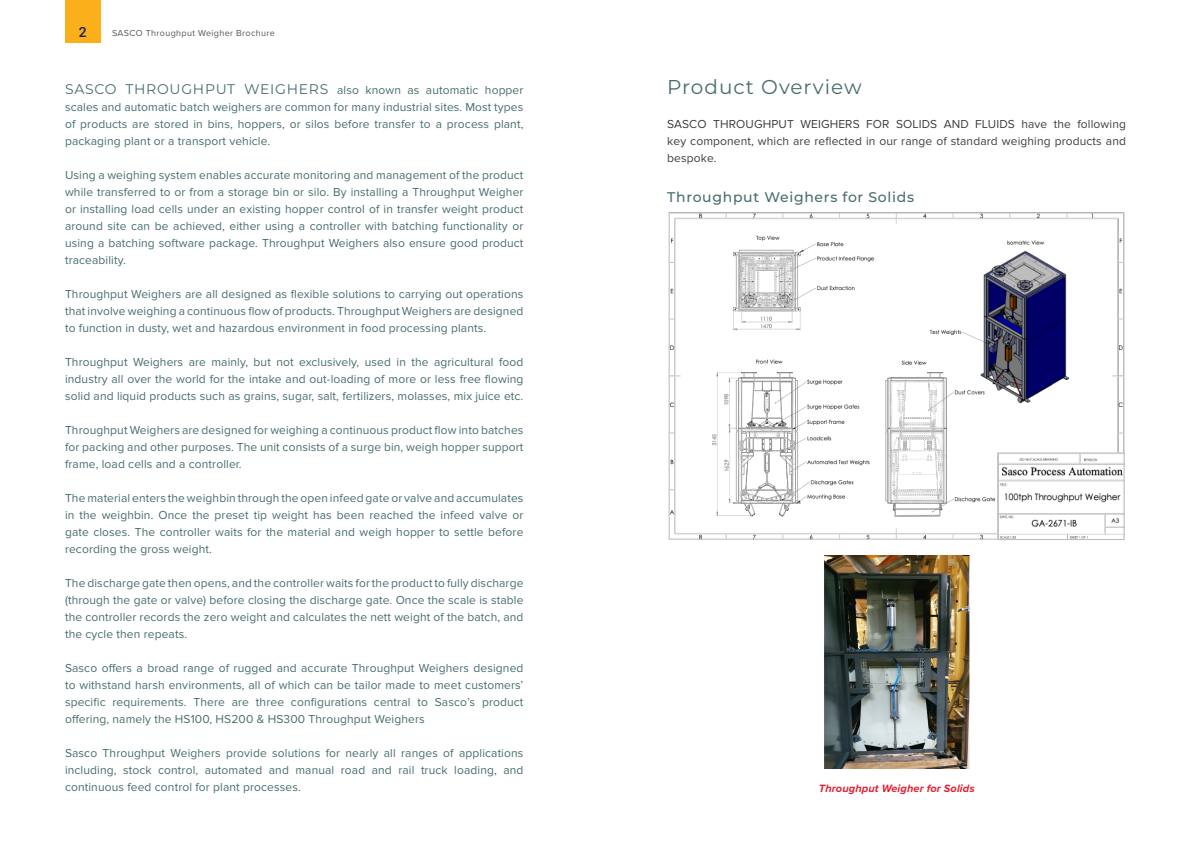
<style>
.page{position:relative;width:1191px;height:842px;background:#fff}
.page>*{position:absolute;margin:0;border:0;box-sizing:border-box;transform-origin:0 0}
.Main_Big_Title{font:20px "Montserrat";letter-spacing:.05em;color:#486d6e}
.Body_Dark{font:500 14px "Montserrat";letter-spacing:.05em;color:#486d6e}
.t1{font:500 14px "Roboto";color:#0e223f}
.Main_Big_Title-2{font:12px/17px "Proxima Nova";letter-spacing:.01em;color:#486d6e;text-align:justify}
.Body_Dark-2{font:12px/17px "Proxima Nova";letter-spacing:.01em;color:#3e3e3f;text-align:justify}
.Body_Dark-3{font:italic 700 11px "Proxima Nova";letter-spacing:.01em;color:#e22031}
.t2{font:9px "Proxima Nova";letter-spacing:.04em;color:#57585a}
.s1{font-family:"Montserrat";font-size:14px}
</style>
<div class="page">
<div style="left:65px;top:0;width:35px;height:43px;background:#fbaf1b"></div>
<img style="left:668px;top:212px;width:457px;height:328px">
<div style="left:997px;top:453px;width:129px;height:90px;background:linear-gradient(to right,#fff,#fff)"></div>
<img style="left:999px;top:454px;width:123px;height:84px">
<div style="left:997px;top:452px;width:127px;height:88px;border:1px solid #bfbebe"></div>
<img style="left:824px;top:555px;width:146px;height:214px">
<p class="t1" style="left:79px;top:22px;width:9px">2</p>
<p class="t2" style="left:112px;top:28px;width:164px">SASCO Throughput Weigher Brochure</p>
<p class="Main_Big_Title-2" style="left:65px;top:82px;width:460px"><span class="s1">SASCO THROUGHPUT WEIGHERS</span> also known as automatic hopper scales and automatic batch weighers are common for many industrial sites. Most types of products are stored in bins, hoppers, or silos before transfer to a process plant, packaging plant or a transport vehicle.</p>
<p class="Main_Big_Title-2" style="left:65px;top:167px;width:460px">Using a weighing system enables accurate monitoring and management of the product while transferred to or from a storage bin or silo. By installing a Throughput Weigher or installing load cells under an existing hopper control of in transfer weight product around site can be achieved, either using a controller with batching functionality or using a batching software package. Throughput Weighers also ensure good product traceability.</p>
<p class="Main_Big_Title-2" style="left:65px;top:286px;width:460px">Throughput Weighers are all designed as flexible solutions to carrying out operations that involve weighing a continuous flow of products. Throughput Weighers are designed to function in dusty, wet and hazardous environment in food processing plants.</p>
<p class="Main_Big_Title-2" style="left:65px;top:354px;width:460px">Throughput Weighers are mainly, but not exclusively, used in the agricultural food industry all over the world for the intake and out-loading of more or less free flowing solid and liquid products such as grains, sugar, salt, fertilizers, molasses, mix juice etc.</p>
<p class="Main_Big_Title-2" style="left:65px;top:422px;width:460px">Throughput Weighers are designed for weighing a continuous product flow into batches for packing and other purposes. The unit consists of a surge bin, weigh hopper support frame, load cells and a controller.</p>
<p class="Main_Big_Title-2" style="left:65px;top:490px;width:460px">The material enters the weighbin through the open infeed gate or valve and accumulates in the weighbin. Once the preset tip weight has been reached the infeed valve or gate closes. The controller waits for the material and weigh hopper to settle before recording the gross weight.</p>
<p class="Main_Big_Title-2" style="left:65px;top:575px;width:460px">The discharge gate then opens, and the controller waits for the product to fully discharge (through the gate or valve) before closing the discharge gate. Once the scale is stable the controller records the zero weight and calculates the nett weight of the batch, and the cycle then repeats.</p>
<p class="Main_Big_Title-2" style="left:65px;top:660px;width:460px">Sasco offers a broad range of rugged and accurate Throughput Weighers designed to withstand harsh environments, all of which can be tailor made to meet customers’ specific requirements. There are three configurations central to Sasco’s product offering, namely the HS100, HS200 &amp; HS300 Throughput Weighers</p>
<p class="Main_Big_Title-2" style="left:65px;top:745px;width:460px">Sasco Throughput Weighers provide solutions for nearly all ranges of applications including, stock control, automated and manual road and rail truck loading, and continuous feed control for plant processes.</p>
<p class="Main_Big_Title" style="left:667px;top:74px;width:196px">Product Overview</p>
<p class="Body_Dark-2" style="left:667px;top:116px;width:460px">SASCO THROUGHPUT WEIGHERS FOR SOLIDS AND FLUIDS have the following key component, which are reflected in our range of standard weighing products and bespoke.</p>
<p class="Body_Dark" style="left:667px;top:188px;width:248px">Throughput Weighers for Solids</p>
<p class="Body_Dark-3" style="left:819px;top:780px;width:157px">Throughput Weigher for Solids</p>
</div>
